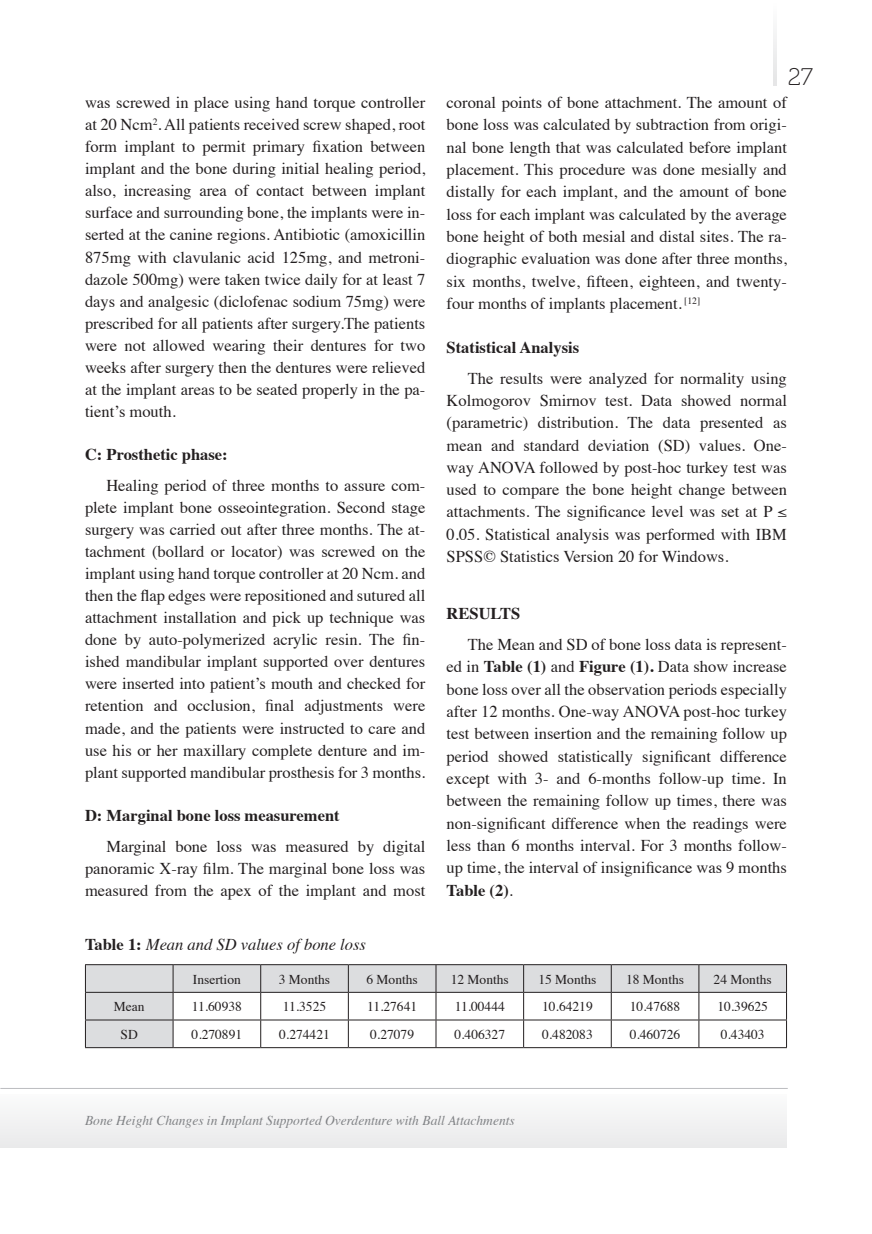
<style>
.page{position:relative;width:872px;height:1234px;background:#fff}
.page>*{position:absolute;margin:0;border:0;box-sizing:border-box;transform-origin:0 0}
.t1{font:24px "Museo 100";color:#231f20}
.t2{font:16.5px/22px "Times";color:#231f20;text-align:justify}
.adrres_1{font:700 16.5px "Times";color:#231f20}
.t3{font:italic 16.5px "Times";color:#231f20}
.Introduction{font:700 16.5px "Times";color:#231f20}
.t4{font:13.5px "Times";color:#231f20}
.t5{font:italic 13.5px "Times";color:#808285}
.s1{font-weight:700;font-style:normal}
.s2{font-weight:700}
</style>
<div class="page">
<svg style="left:773px;top:32px;width:3px;height:53px"></svg>
<hr style="left:0;top:1087px;width:787px;height:1px;background:#bcbdc0">
<div style="left:0;top:1094px;width:787px;height:52px;background:#f2f2f3"></div>
<div style="left:86px;top:965px;width:87px;height:82px;background:#dcdddf"></div>
<hr style="left:85px;top:964px;width:88px;height:1px;background:#231f20">
<hr style="left:85px;top:991px;width:88px;height:1px;background:#231f20">
<hr style="left:85px;top:1019px;width:88px;height:1px;background:#231f20">
<svg style="left:85px;top:964px;width:1px;height:83px"></svg>
<svg style="left:173px;top:964px;width:614px;height:83px"></svg>
<hr style="left:85px;top:1047px;width:88px;height:1px;background:#231f20">
<hr style="left:173px;top:1047px;width:88px;height:1px;background:#231f20">
<hr style="left:261px;top:1047px;width:87px;height:1px;background:#231f20">
<hr style="left:348px;top:1047px;width:88px;height:1px;background:#231f20">
<hr style="left:436px;top:1047px;width:87px;height:1px;background:#231f20">
<hr style="left:523px;top:1047px;width:88px;height:1px;background:#231f20">
<hr style="left:611px;top:1047px;width:88px;height:1px;background:#231f20">
<hr style="left:699px;top:1047px;width:88px;height:1px;background:#231f20">
<h1 class="t1" style="left:787px;top:64px;width:27px">27</h1>
<p class="t2" style="left:85px;top:90px;width:342px">was screwed in place using hand torque controller at 20 Ncm<sup>2</sup>. All patients received screw shaped, root form implant to permit primary fixation between implant and the bone during initial healing period, also, increasing area of contact between implant surface and surrounding bone, the implants were in&shy;serted at the canine regions. Antibiotic (amoxicillin 875mg with clavulanic acid 125mg, and metroni&shy;dazole 500mg) were taken twice daily for at least 7 days and analgesic (diclofenac sodium 75mg) were prescribed for all patients after surgery.The patients were not allowed wearing their dentures for two weeks after surgery then the dentures were relieved at the implant areas to be seated properly in the pa&shy;tient’s mouth.</p>
<p class="adrres_1" style="left:85px;top:439px;width:144px">C: Prosthetic phase:</p>
<p class="t2" style="left:85px;top:473px;width:342px;text-indent:21px">Healing period of three months to assure com&shy;plete implant bone osseointegration. Second stage surgery was carried out after three months. The at&shy;tachment (bollard or locator) was screwed on the implant using hand torque controller at 20 Ncm. and then the flap edges were repositioned and sutured all attachment installation and pick up technique was done by auto-polymerized acrylic resin. The fin&shy;ished mandibular implant supported over dentures were inserted into patient’s mouth and checked for retention and occlusion, final adjustments were made, and the patients were instructed to care and use his or her maxillary complete denture and im&shy;plant supported mandibular prosthesis for 3 months.</p>
<p class="adrres_1" style="left:85px;top:799px;width:256px">D: Marginal bone loss measurement</p>
<p class="t2" style="left:85px;top:833px;width:342px;text-indent:21px">Marginal bone loss was measured by digital panoramic X-ray film. The marginal bone loss was measured from the apex of the implant and most</p>
<p class="t3" style="left:85px;top:929px;width:282px"><span class="s1">Table 1:</span> Mean and SD values of bone loss</p>
<p class="t4" style="left:193px;top:966px;width:49px">Insertion</p>
<p class="t4" style="left:279px;top:966px;width:53px">3 Months</p>
<p class="t4" style="left:366px;top:966px;width:53px">6 Months</p>
<p class="t4" style="left:451px;top:966px;width:60px">12 Months</p>
<p class="t4" style="left:538px;top:966px;width:60px">15 Months</p>
<p class="t4" style="left:626px;top:966px;width:60px">18 Months</p>
<p class="t4" style="left:713px;top:966px;width:60px">24 Months</p>
<p class="t4" style="left:114px;top:993px;width:32px">Mean</p>
<p class="t4" style="left:192px;top:993px;width:52px">11.60938</p>
<p class="t4" style="left:283px;top:993px;width:45px">11.3525</p>
<p class="t4" style="left:367px;top:993px;width:52px">11.27641</p>
<p class="t4" style="left:455px;top:993px;width:52px">11.00444</p>
<p class="t4" style="left:542px;top:993px;width:52px">10.64219</p>
<p class="t4" style="left:630px;top:993px;width:52px">10.47688</p>
<p class="t4" style="left:717px;top:993px;width:52px">10.39625</p>
<p class="t4" style="left:121px;top:1021px;width:19px">SD</p>
<p class="t4" style="left:192px;top:1021px;width:52px">0.270891</p>
<p class="t4" style="left:279px;top:1021px;width:52px">0.274421</p>
<p class="t4" style="left:370px;top:1021px;width:45px">0.27079</p>
<p class="t4" style="left:454px;top:1021px;width:52px">0.406327</p>
<p class="t4" style="left:542px;top:1021px;width:52px">0.482083</p>
<p class="t4" style="left:630px;top:1021px;width:52px">0.460726</p>
<p class="t4" style="left:721px;top:1021px;width:45px">0.43403</p>
<p class="t2" style="left:446px;top:90px;width:342px">coronal points of bone attachment. The amount of bone loss was calculated by subtraction from origi&shy;nal bone length that was calculated before implant placement. This procedure was done mesially and distally for each implant, and the amount of bone loss for each implant was calculated by the average bone height of both mesial and distal sites. The ra&shy;diographic evaluation was done after three months, six months, twelve, fifteen, eighteen, and twenty&shy;four months of implants placement. <sup>[12]</sup></p>
<p class="adrres_1" style="left:446px;top:331px;width:134px">Statistical Analysis</p>
<p class="t2" style="left:446px;top:365px;width:342px;text-indent:21px">The results were analyzed for normality using Kolmogorov Smirnov test. Data showed normal (parametric) distribution. The data presented as mean and standard deviation (SD) values. One&shy;way ANOVA followed by post-hoc turkey test was used to compare the bone height change between attachments. The significance level was set at P ≤ 0.05. Statistical analysis was performed with IBM SPSS© Statistics Version 20 for Windows.</p>
<p class="Introduction" style="left:446px;top:597px;width:75px">RESULTS</p>
<p class="t2" style="left:446px;top:631px;width:342px;text-indent:21px">The Mean and SD of bone loss data is represent&shy;ed in <span class="s2">Table (1)</span> and <span class="s2">Figure (1).</span> Data show increase bone loss over all the observation periods especially after 12 months. One-way ANOVA post-hoc turkey test between insertion and the remaining follow up period showed statistically significant difference except with 3- and 6-months follow-up time. In between the remaining follow up times, there was non-significant difference when the readings were less than 6 months interval. For 3 months follow&shy;up time, the interval of insignificance was 9 months <span class="s2">Table (2)</span>.</p>
<p class="t5" style="left:85px;top:1108px;width:431px">Bone Height Changes in Implant Supported Overdenture with Ball Attachments</p>
</div>
